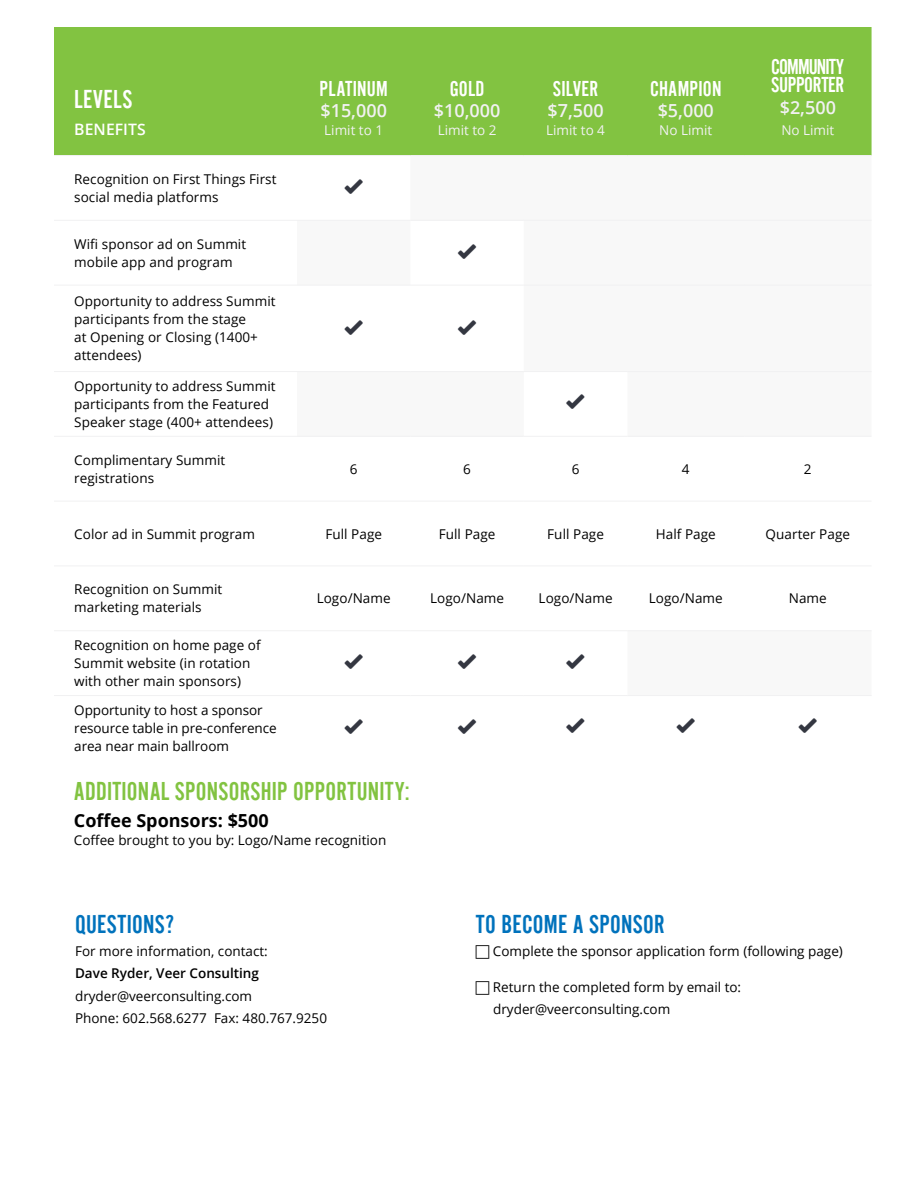
<style>
.page{position:relative;width:918px;height:1188px;background:#fff}
.page>*{position:absolute;margin:0;border:0;box-sizing:border-box;transform-origin:0 0}
.t1{font:27px "Alternate Got No 2 D";letter-spacing:.01em;color:#82c341}
.t2{font:27px "Alternate Got No 2 D";letter-spacing:.01em;color:#0072bc}
.t3{font:27px "Alternate Got No 2 D";letter-spacing:.01em;color:#fff}
.t4{font:22.5px "Alternate Got No 2 D";letter-spacing:.01em;color:#fff}
.t5{font:22.5px/18px "Alternate Got No 2 D";letter-spacing:-.02em;color:#fff}
.t6{font:600 18px "Open Sans";color:#f1f1f2}
.t7{font:700 18px "Open Sans";color:#000}
.t8{font:18px "Web Hosting Hub Glyphs";color:#343741}
.t9{font:600 15.75px "Open Sans";letter-spacing:.005em;color:#fff}
.t10{font:13.5px/18px "Open Sans";letter-spacing:.005em;color:#000}
.t11{font:13.5px "Open Sans";color:#f1f1f2}
.t12{font:600 13.5px "Open Sans";color:#000}
</style>
<div class="page">
<div style="left:54px;top:27px;width:818px;height:128px;background:#82c341"></div>
<hr style="left:54px;top:155px;width:243px;height:1px;background:#f1f1f2">
<hr style="left:297px;top:155px;width:113px;height:1px;background:#f1f1f2">
<hr style="left:410px;top:155px;width:114px;height:1px;background:#f1f1f2">
<hr style="left:524px;top:155px;width:103px;height:1px;background:#f1f1f2">
<hr style="left:627px;top:155px;width:117px;height:1px;background:#f1f1f2">
<hr style="left:744px;top:155px;width:128px;height:1px;background:#f1f1f2">
<hr style="left:54px;top:220px;width:243px;height:1px;background:#f1f1f2">
<hr style="left:297px;top:220px;width:113px;height:1px;background:#f1f1f2">
<hr style="left:410px;top:220px;width:114px;height:1px;background:#f1f1f2">
<hr style="left:524px;top:220px;width:103px;height:1px;background:#f1f1f2">
<hr style="left:627px;top:220px;width:117px;height:1px;background:#f1f1f2">
<hr style="left:744px;top:220px;width:128px;height:1px;background:#f1f1f2">
<hr style="left:54px;top:285px;width:243px;height:1px;background:#f1f1f2">
<hr style="left:297px;top:285px;width:113px;height:1px;background:#f1f1f2">
<hr style="left:410px;top:285px;width:114px;height:1px;background:#f1f1f2">
<hr style="left:524px;top:285px;width:103px;height:1px;background:#f1f1f2">
<hr style="left:627px;top:285px;width:117px;height:1px;background:#f1f1f2">
<hr style="left:744px;top:285px;width:128px;height:1px;background:#f1f1f2">
<hr style="left:54px;top:371px;width:243px;height:1px;background:#f1f1f2">
<hr style="left:297px;top:371px;width:113px;height:1px;background:#f1f1f2">
<hr style="left:410px;top:371px;width:114px;height:1px;background:#f1f1f2">
<hr style="left:524px;top:371px;width:103px;height:1px;background:#f1f1f2">
<hr style="left:627px;top:371px;width:117px;height:1px;background:#f1f1f2">
<hr style="left:744px;top:371px;width:128px;height:1px;background:#f1f1f2">
<hr style="left:54px;top:436px;width:243px;height:1px;background:#f1f1f2">
<hr style="left:297px;top:436px;width:113px;height:1px;background:#f1f1f2">
<hr style="left:410px;top:436px;width:114px;height:1px;background:#f1f1f2">
<hr style="left:524px;top:436px;width:103px;height:1px;background:#f1f1f2">
<hr style="left:627px;top:436px;width:117px;height:1px;background:#f1f1f2">
<hr style="left:744px;top:436px;width:128px;height:1px;background:#f1f1f2">
<hr style="left:627px;top:630px;width:117px;height:1px;background:#f1f1f2">
<hr style="left:744px;top:630px;width:128px;height:1px;background:#f1f1f2">
<hr style="left:627px;top:695px;width:117px;height:1px;background:#f1f1f2">
<hr style="left:744px;top:695px;width:128px;height:1px;background:#f1f1f2">
<hr style="left:54px;top:501px;width:243px;height:1px;background:#f1f1f2">
<hr style="left:297px;top:501px;width:113px;height:1px;background:#f1f1f2">
<hr style="left:410px;top:501px;width:114px;height:1px;background:#f1f1f2">
<hr style="left:524px;top:501px;width:103px;height:1px;background:#f1f1f2">
<hr style="left:627px;top:501px;width:117px;height:1px;background:#f1f1f2">
<hr style="left:744px;top:501px;width:128px;height:1px;background:#f1f1f2">
<hr style="left:54px;top:566px;width:243px;height:1px;background:#f1f1f2">
<hr style="left:297px;top:566px;width:113px;height:1px;background:#f1f1f2">
<hr style="left:410px;top:566px;width:114px;height:1px;background:#f1f1f2">
<hr style="left:524px;top:566px;width:103px;height:1px;background:#f1f1f2">
<hr style="left:627px;top:566px;width:117px;height:1px;background:#f1f1f2">
<hr style="left:744px;top:566px;width:128px;height:1px;background:#f1f1f2">
<hr style="left:54px;top:630px;width:243px;height:1px;background:#f1f1f2">
<hr style="left:297px;top:630px;width:113px;height:1px;background:#f1f1f2">
<hr style="left:410px;top:630px;width:114px;height:1px;background:#f1f1f2">
<hr style="left:524px;top:630px;width:103px;height:1px;background:#f1f1f2">
<hr style="left:54px;top:695px;width:243px;height:1px;background:#f1f1f2">
<hr style="left:297px;top:695px;width:113px;height:1px;background:#f1f1f2">
<hr style="left:410px;top:695px;width:114px;height:1px;background:#f1f1f2">
<hr style="left:524px;top:695px;width:103px;height:1px;background:#f1f1f2">
<h1 class="t3" style="left:74px;top:85px;width:60px">LEVELS</h1>
<p class="t9" style="left:74px;top:119px;width:73px">BENEFITS</p>
<h2 class="t4" style="left:319px;top:77px;width:70px">PLATINUM</h2>
<h3 class="t6" style="left:320px;top:98px;width:68px">$15,000</h3>
<p class="t11" style="left:324px;top:121px;width:60px">Limit to 1</p>
<h2 class="t4" style="left:450px;top:77px;width:36px">GOLD</h2>
<h3 class="t6" style="left:434px;top:98px;width:68px">$10,000</h3>
<p class="t11" style="left:438px;top:121px;width:60px">Limit to 2</p>
<p class="t10" style="left:74px;top:170px;width:204px">Recognition on First Things First social media platforms</p>
<h3 class="t8" style="left:345px;top:178px;width:19px">✓</h3>
<p class="t10" style="left:74px;top:235px;width:173px">Wifi sponsor ad on Summit mobile app and program</p>
<h3 class="t8" style="left:458px;top:243px;width:19px">✓</h3>
<p class="t10" style="left:74px;top:292px;width:203px">Opportunity to address Summit participants from the stage<br>at Opening or Closing (1400+ attendees)</p>
<h3 class="t8" style="left:345px;top:319px;width:19px">✓</h3>
<h3 class="t8" style="left:458px;top:319px;width:19px">✓</h3>
<p class="t10" style="left:74px;top:377px;width:203px">Opportunity to address Summit participants from the Featured<br>Speaker stage (400+ attendees)</p>
<h2 class="t4" style="left:553px;top:77px;width:47px">SILVER</h2>
<h3 class="t6" style="left:548px;top:98px;width:58px">$7,500</h3>
<p class="t11" style="left:546px;top:121px;width:60px">Limit to 4</p>
<h2 class="t4" style="left:650px;top:77px;width:73px">CHAMPION</h2>
<h3 class="t6" style="left:658px;top:98px;width:58px">$5,000</h3>
<p class="t11" style="left:659px;top:121px;width:55px">No Limit</p>
<h3 class="t8" style="left:567px;top:394px;width:19px">✓</h3>
<h2 class="t5" style="left:771px;top:58px;width:75px">COMMUNITY<br>SUPPORTER</h2>
<h3 class="t6" style="left:780px;top:95px;width:58px">$2,500</h3>
<p class="t11" style="left:781px;top:121px;width:55px">No Limit</p>
<p class="t10" style="left:74px;top:451px;width:153px">Complimentary Summit registrations</p>
<p class="t10" style="left:350px;top:460px;width:9px">6</p>
<p class="t10" style="left:463px;top:460px;width:9px">6</p>
<p class="t10" style="left:572px;top:460px;width:9px">6</p>
<p class="t10" style="left:682px;top:460px;width:9px">4</p>
<p class="t10" style="left:804px;top:460px;width:9px">2</p>
<p class="t10" style="left:74px;top:524px;width:182px">Color ad in Summit program</p>
<p class="t10" style="left:325px;top:524px;width:58px">Full Page</p>
<p class="t10" style="left:439px;top:524px;width:58px">Full Page</p>
<p class="t10" style="left:547px;top:524px;width:58px">Full Page</p>
<p class="t10" style="left:656px;top:524px;width:62px">Half Page</p>
<p class="t10" style="left:766px;top:524px;width:86px">Quarter Page</p>
<p class="t10" style="left:74px;top:580px;width:150px">Recognition on Summit marketing materials</p>
<p class="t10" style="left:317px;top:589px;width:76px">Logo/Name</p>
<p class="t10" style="left:430px;top:589px;width:76px">Logo/Name</p>
<p class="t10" style="left:539px;top:589px;width:76px">Logo/Name</p>
<p class="t10" style="left:649px;top:589px;width:76px">Logo/Name</p>
<p class="t10" style="left:789px;top:589px;width:40px">Name</p>
<p class="t10" style="left:74px;top:636px;width:188px">Recognition on home page of<br>Summit website (in rotation with other main sponsors)</p>
<h3 class="t8" style="left:345px;top:654px;width:19px">✓</h3>
<h3 class="t8" style="left:458px;top:654px;width:19px">✓</h3>
<h3 class="t8" style="left:567px;top:653px;width:19px">✓</h3>
<p class="t10" style="left:74px;top:701px;width:204px">Opportunity to host a sponsor resource table in pre-conference area near main ballroom</p>
<h3 class="t8" style="left:345px;top:718px;width:19px">✓</h3>
<h3 class="t8" style="left:458px;top:718px;width:19px">✓</h3>
<h3 class="t8" style="left:567px;top:718px;width:19px">✓</h3>
<h3 class="t8" style="left:677px;top:718px;width:19px">✓</h3>
<h3 class="t8" style="left:799px;top:718px;width:19px">✓</h3>
<h1 class="t1" style="left:74px;top:777px;width:337px">ADDITIONAL SPONSORSHIP OPPORTUNITY:</h1>
<h3 class="t7" style="left:74px;top:808px;width:196px">Coffee Sponsors: $500</h3>
<p class="t10" style="left:74px;top:831px;width:314px">Coffee brought to you by: Logo/Name recognition</p>
<h1 class="t2" style="left:75px;top:910px;width:101px">QUESTIONS?</h1>
<p class="t10" style="left:75px;top:941px;width:194px">For more information, contact:</p>
<p class="t12" style="left:75px;top:964px;width:185px">Dave Ryder, Veer Consulting</p>
<p class="t10" style="left:75px;top:984px;width:254px;line-height:22.5px">dryder@veerconsulting.com<br>Phone: 602.568.6277 Fax: 480.767.9250</p>
<h1 class="t2" style="left:476px;top:910px;width:190px">TO BECOME A SPONSOR</h1>
<p class="t10" style="left:493px;top:941px;width:352px">Complete the sponsor application form (following page)</p>
<p class="t10" style="left:493px;top:975px;width:250px;line-height:22.5px">Return the completed form by email to: dryder@veerconsulting.com</p>
</div>
